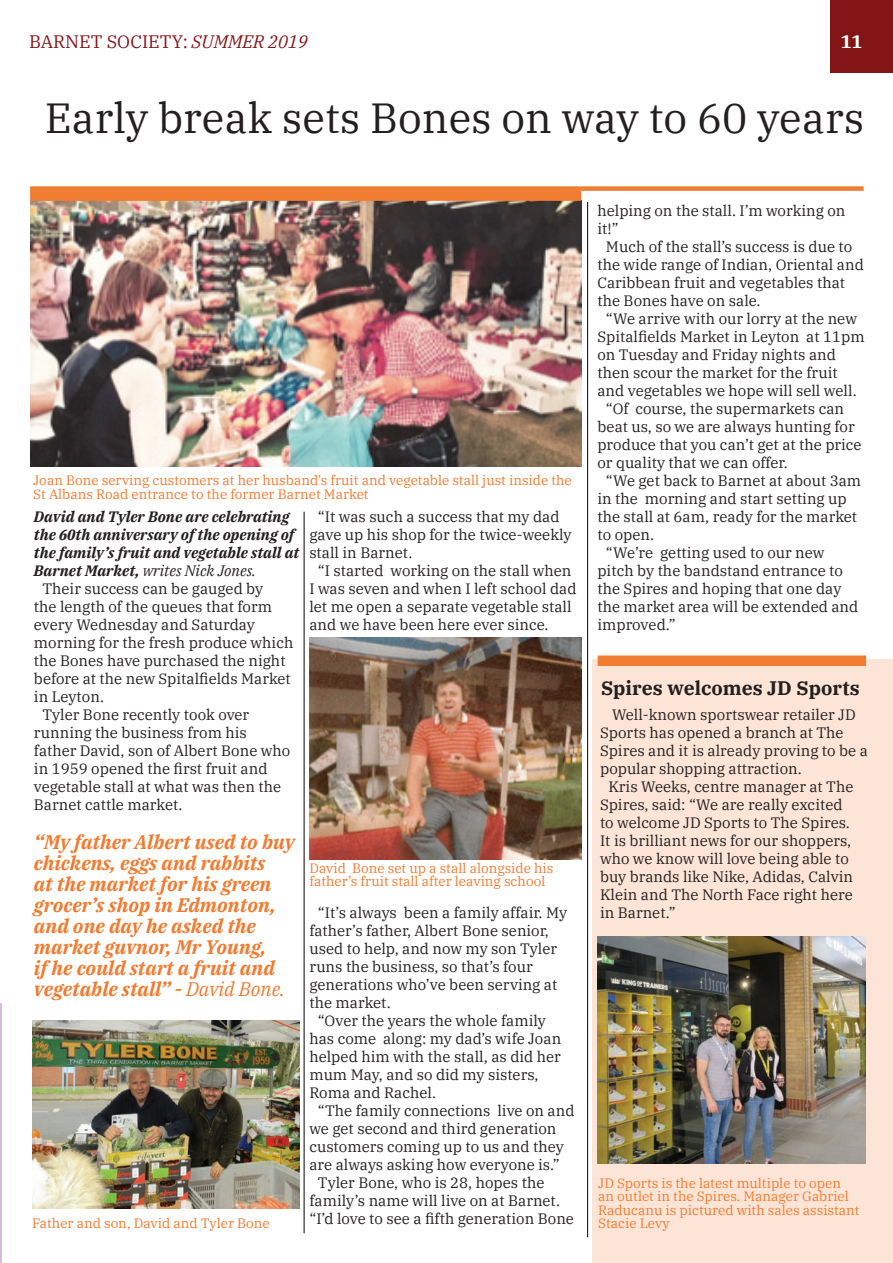
<style>
.page{position:relative;width:893px;height:1263px;background:#fff}
.page>*{position:absolute;margin:0;border:0;box-sizing:border-box;transform-origin:0 0}
.t1{font:42px "IBM Plex Serif";color:#231f20}
.t2{font:italic 700 19.5px/21px "IBM Plex Serif";color:#f07c32}
.t3{font:700 19.5px "IBM Plex Serif";color:#231f20}
.t4{font:18px "IBM Plex Serif";color:#841517}
.t5{font:700 18px "IBM Plex Serif";color:#fff}
.t6{font:15px "IBM Plex Serif";color:#231f20}
.t7{font:italic 700 15px "IBM Plex Serif";color:#231f20}
.t8{font:italic 15px "IBM Plex Serif";color:#231f20}
.t9{font:13.5px/13.5px "IBM Plex Serif";color:#f07c32}
.s1{font-style:italic}
.s2{font-weight:700}
.s3{font-weight:400}
</style>
<div class="page">
<div style="left:592px;top:659px;width:301px;height:604px;background:#fce5d6"></div>
<hr style="left:304px;top:512px;width:1px;height:721px;background:#231f20">
<hr style="left:587px;top:202px;width:1px;height:1035px;background:#231f20">
<div style="left:831px;top:0;width:62px;height:72px;background:#841517"></div>
<div style="left:30px;top:186px;width:834px;height:5px;background:#f07c32"></div>
<img style="left:30px;top:201px;width:551px;height:266px">
<div style="left:30px;top:190px;width:551px;height:11px;background:#f07c32"></div>
<div style="left:598px;top:655px;width:268px;height:11px;background:#f07c32"></div>
<img style="left:32px;top:1021px;width:268px;height:187px">
<img style="left:309px;top:638px;width:272px;height:221px">
<hr style="left:0;top:1003px;width:2px;height:260px;background:#792a87">
<img style="left:597px;top:936px;width:268px;height:227px">
<p class="t4" style="left:29px;top:28px;width:280px">BARNET SOCIETY: <span class="s1">SUMMER 2019</span></p>
<p class="t5" style="left:841px;top:28px;width:23px">11</p>
<h1 class="t1" style="left:45px;top:86px;width:821px">Early break sets Bones on way to 60 years</h1>
<p class="t9" style="left:33px;top:472px;width:540px">Joan Bone serving customers at her husband’s fruit and vegetable stall just inside the<br>St Albans Road entrance to the former Barnet Market</p>
<p class="t7" style="left:34px;top:505px;width:257px">David and Tyler Bone are celebrating</p>
<p class="t7" style="left:34px;top:523px;width:262px">the 60th anniversary of the opening of</p>
<p class="t7" style="left:34px;top:541px;width:267px">the family’s fruit and vegetable stall at</p>
<p class="t8" style="left:34px;top:559px;width:223px"><span class="s2">Barnet Market,</span> writes Nick Jones.</p>
<p class="t6" style="left:42px;top:577px;width:222px">Their success can be gauged by</p>
<p class="t6" style="left:34px;top:595px;width:240px">the length of the queues that form</p>
<p class="t6" style="left:34px;top:613px;width:222px">every Wednesday and Saturday</p>
<p class="t6" style="left:34px;top:631px;width:261px">morning for the fresh produce which</p>
<p class="t6" style="left:34px;top:649px;width:253px">the Bones have purchased the night</p>
<p class="t6" style="left:34px;top:667px;width:258px">before at the new Spitalfields Market</p>
<p class="t6" style="left:34px;top:685px;width:72px">in Leyton.</p>
<p class="t6" style="left:42px;top:703px;width:208px">Tyler Bone recently took over</p>
<p class="t6" style="left:34px;top:721px;width:214px">running the business from his</p>
<p class="t6" style="left:34px;top:739px;width:258px">father David, son of Albert Bone who</p>
<p class="t6" style="left:34px;top:757px;width:235px">in 1959 opened the first fruit and</p>
<p class="t6" style="left:34px;top:775px;width:249px">vegetable stall at what was then the</p>
<p class="t6" style="left:34px;top:793px;width:150px">Barnet cattle market.</p>
<h2 class="t2" style="left:34px;top:830px;width:262px">“My father Albert used to buy chickens, eggs and rabbits<br>at the market for his green grocer’s shop in Edmonton, and one day he asked the market guvnor, Mr Young,<br>if he could start a fruit and vegetable stall” - <span class="s3">David Bone.</span></h2>
<p class="t9" style="left:32px;top:1215px;width:239px">Father and son, David and Tyler Bone</p>
<p class="t6" style="left:318px;top:505px;width:243px">“It was such a success that my dad</p>
<p class="t6" style="left:309px;top:523px;width:264px">gave up his shop for the twice-weekly</p>
<p class="t6" style="left:309px;top:541px;width:104px">stall in Barnet.</p>
<p class="t6" style="left:318px;top:559px;width:255px">“I started working on the stall when</p>
<p class="t6" style="left:309px;top:577px;width:269px">I was seven and when I left school dad</p>
<p class="t6" style="left:309px;top:595px;width:264px">let me open a separate vegetable stall</p>
<p class="t6" style="left:309px;top:613px;width:241px">and we have been here ever since.</p>
<p class="t9" style="left:309px;top:860px;width:245px">David Bone set up a stall alongside his father’s fruit stall after leaving school</p>
<p class="t6" style="left:318px;top:901px;width:251px">“It’s always been a family affair. My</p>
<p class="t6" style="left:309px;top:919px;width:241px">father’s father, Albert Bone senior,</p>
<p class="t6" style="left:309px;top:937px;width:249px">used to help, and now my son Tyler</p>
<p class="t6" style="left:309px;top:955px;width:225px">runs the business, so that’s four</p>
<p class="t6" style="left:309px;top:973px;width:249px">generations who’ve been serving at</p>
<p class="t6" style="left:309px;top:991px;width:83px">the market.</p>
<p class="t6" style="left:318px;top:1009px;width:230px">“Over the years the whole family</p>
<p class="t6" style="left:309px;top:1027px;width:253px">has come along: my dad’s wife Joan</p>
<p class="t6" style="left:309px;top:1045px;width:253px">helped him with the stall, as did her</p>
<p class="t6" style="left:309px;top:1063px;width:230px">mum May, and so did my sisters,</p>
<p class="t6" style="left:309px;top:1081px;width:128px">Roma and Rachel.</p>
<p class="t6" style="left:318px;top:1099px;width:258px">“The family connections live on and</p>
<p class="t6" style="left:309px;top:1117px;width:249px">we get second and third generation</p>
<p class="t6" style="left:309px;top:1135px;width:256px">customers coming up to us and they</p>
<p class="t6" style="left:309px;top:1153px;width:252px">are always asking how everyone is.”</p>
<p class="t6" style="left:318px;top:1171px;width:228px">Tyler Bone, who is 28, hopes the</p>
<p class="t6" style="left:309px;top:1189px;width:252px">family’s name will live on at Barnet.</p>
<p class="t6" style="left:309px;top:1207px;width:266px">“I’d love to see a fifth generation Bone</p>
<p class="t6" style="left:597px;top:199px;width:250px">helping on the stall. I’m working on</p>
<p class="t6" style="left:597px;top:217px;width:23px">it!”</p>
<p class="t6" style="left:606px;top:235px;width:248px">Much of the stall’s success is due to</p>
<p class="t6" style="left:597px;top:253px;width:268px">the wide range of Indian, Oriental and</p>
<p class="t6" style="left:597px;top:271px;width:249px">Caribbean fruit and vegetables that</p>
<p class="t6" style="left:597px;top:289px;width:165px">the Bones have on sale.</p>
<p class="t6" style="left:606px;top:307px;width:253px">“We arrive with our lorry at the new</p>
<p class="t6" style="left:597px;top:325px;width:269px">Spitalfields Market in Leyton at 11pm</p>
<p class="t6" style="left:597px;top:343px;width:240px">on Tuesday and Friday nights and</p>
<p class="t6" style="left:597px;top:361px;width:242px">then scour the market for the fruit</p>
<p class="t6" style="left:597px;top:379px;width:261px">and vegetables we hope will sell well.</p>
<p class="t6" style="left:606px;top:397px;width:240px">“Of course, the supermarkets can</p>
<p class="t6" style="left:597px;top:415px;width:259px">beat us, so we are always hunting for</p>
<p class="t6" style="left:597px;top:433px;width:266px">produce that you can’t get at the price</p>
<p class="t6" style="left:597px;top:451px;width:192px">or quality that we can offer.</p>
<p class="t6" style="left:606px;top:469px;width:257px">“We get back to Barnet at about 3am</p>
<p class="t6" style="left:597px;top:487px;width:251px">in the morning and start setting up</p>
<p class="t6" style="left:597px;top:505px;width:261px">the stall at 6am, ready for the market</p>
<p class="t6" style="left:597px;top:523px;width:58px">to open.</p>
<p class="t6" style="left:606px;top:541px;width:220px">“We’re getting used to our new</p>
<p class="t6" style="left:597px;top:559px;width:247px">pitch by the bandstand entrance to</p>
<p class="t6" style="left:597px;top:577px;width:245px">the Spires and hoping that one day</p>
<p class="t6" style="left:597px;top:595px;width:262px">the market area will be extended and</p>
<p class="t6" style="left:597px;top:613px;width:80px">improved.”</p>
<h2 class="t3" style="left:601px;top:672px;width:260px">Spires welcomes JD Sports</h2>
<p class="t6" style="left:612px;top:703px;width:245px">Well-known sportswear retailer JD</p>
<p class="t6" style="left:600px;top:721px;width:245px">Sports has opened a branch at The</p>
<p class="t6" style="left:600px;top:739px;width:269px">Spires and it is already proving to be a</p>
<p class="t6" style="left:600px;top:757px;width:203px">popular shopping attraction.</p>
<p class="t6" style="left:608px;top:775px;width:246px">Kris Weeks, centre manager at The</p>
<p class="t6" style="left:600px;top:793px;width:244px">Spires, said: “We are really excited</p>
<p class="t6" style="left:600px;top:811px;width:251px">to welcome JD Sports to The Spires.</p>
<p class="t6" style="left:600px;top:829px;width:253px">It is brilliant news for our shoppers,</p>
<p class="t6" style="left:600px;top:847px;width:250px">who we know will love being able to</p>
<p class="t6" style="left:600px;top:865px;width:254px">buy brands like Nike, Adidas, Calvin</p>
<p class="t6" style="left:600px;top:883px;width:254px">Klein and The North Face right here</p>
<p class="t6" style="left:600px;top:901px;width:77px">in Barnet.”</p>
<p class="t9" style="left:598px;top:1175px;width:263px">JD Sports is the latest multiple to open an outlet in the Spires. Manager Gabriel Raducanu is pictured with sales assistant Stacie Levy</p>
</div>
